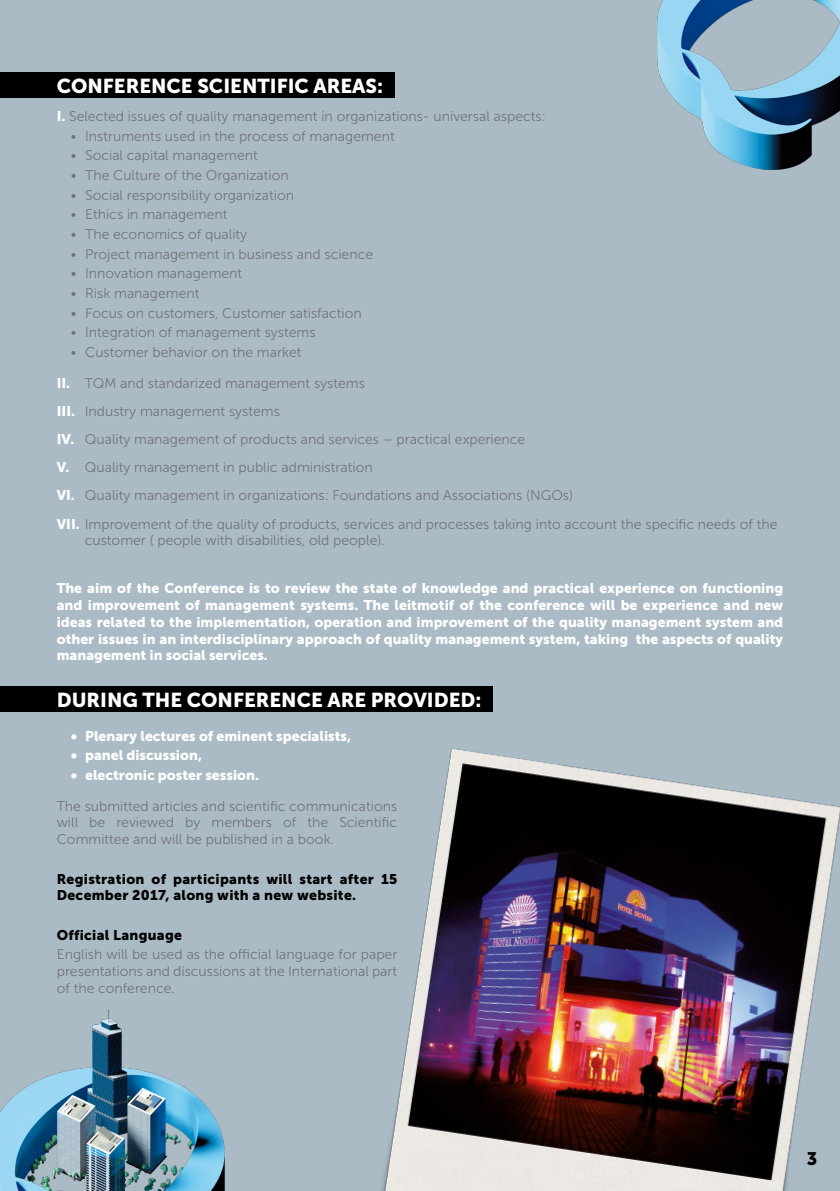
<style>
.page{position:relative;width:840px;height:1191px;background:#fff}
.page>*{position:absolute;margin:0;border:0;box-sizing:border-box;transform-origin:0 0}
.t1{font:20px "Museo Sans 900";color:#fff}
.t2{font:18px "Museo Sans 900";color:#000}
.t3{font:14px/16.8px "Museo Sans 300";color:#717578;text-align:justify}
.t4{font:14px/16.8px "Museo Sans 900";color:#fff;text-align:justify}
.t5{font:14px/16.8px "Museo Sans 900";letter-spacing:.02em;color:#000}
.s1{font-family:"Museo Sans 900";color:#fff}
</style>
<div class="page">
<div style="left:0;top:0;width:839px;height:1191px;background:#abbbc6"></div>
<img style="left:381px;top:748px;width:458px;height:443px">
<img style="left:657px;top:0;width:182px;height:170px">
<div style="left:0;top:72px;width:394px;height:26px;background:#000"></div>
<div style="left:0;top:686px;width:492px;height:26px;background:#000"></div>
<img style="left:0;top:1008px;width:225px;height:183px">
<p class="t1" style="left:57px;top:75px;width:327px">CONFERENCE SCIENTIFIC AREAS:</p>
<p class="t3" style="left:57px;top:108px;width:490px"><span class="s1">I.</span> Selected issues of quality management in organizations- universal aspects:</p>
<p class="t3" style="left:71px;top:128px;width:325px">• Instruments used in the process of management</p>
<p class="t3" style="left:71px;top:147px;width:188px">• Social capital management</p>
<p class="t3" style="left:71px;top:167px;width:219px">• The Culture of the Organization</p>
<p class="t3" style="left:71px;top:187px;width:224px">• Social responsibility organization</p>
<p class="t3" style="left:71px;top:206px;width:158px">• Ethics in management</p>
<p class="t3" style="left:71px;top:226px;width:178px">• The economics of quality</p>
<p class="t3" style="left:71px;top:245px;width:303px">• Project management in business and science</p>
<p class="t3" style="left:71px;top:265px;width:173px">• Innovation management</p>
<p class="t3" style="left:71px;top:285px;width:130px">• Risk management</p>
<p class="t3" style="left:71px;top:304px;width:292px">• Focus on customers, Customer satisfaction</p>
<p class="t3" style="left:71px;top:324px;width:246px">• Integration of management systems</p>
<p class="t3" style="left:71px;top:344px;width:232px">• Customer behavior on the market</p>
<p class="t3" style="left:57px;top:375px;width:309px"><span class="s1">II.</span> TQM and standarized management systems</p>
<p class="t3" style="left:57px;top:403px;width:224px"><span class="s1">III.</span> Industry management systems</p>
<p class="t3" style="left:57px;top:431px;width:470px"><span class="s1">IV.</span> Quality management of products and services – practical experience</p>
<p class="t3" style="left:57px;top:459px;width:317px"><span class="s1">V.</span> Quality management in public administration</p>
<p class="t3" style="left:57px;top:487px;width:517px"><span class="s1">VI.</span> Quality management in organizations: Foundations and Associations (NGOs)</p>
<p class="t3" style="left:85px;top:515px;width:693px;text-indent:-28px"><span class="s1">VII.</span> Improvement of the quality of products, services and processes taking into account the specific needs of the customer ( people with disabilities, old people).</p>
<p class="t4" style="left:57px;top:580px;width:727px">The aim of the Conference is to review the state of knowledge and practical experience on functioning and improvement of management systems. The leitmotif of the conference will be experience and new ideas related to the implementation, operation and improvement of the quality management system and other issues in an interdisciplinary approach of quality management system, taking the aspects of quality management in social services.</p>
<p class="t1" style="left:57px;top:688px;width:426px">DURING THE CONFERENCE ARE PROVIDED:</p>
<p class="t4" style="left:71px;top:727px;width:282px">• Plenary lectures of eminent specialists,</p>
<p class="t4" style="left:71px;top:747px;width:132px">• panel discussion,</p>
<p class="t4" style="left:71px;top:766px;width:189px">• electronic poster session.</p>
<p class="t3" style="left:57px;top:797px;width:342px">The submitted articles and scientific communications will be reviewed by members of the Scientific Committee and will be published in a book.</p>
<p class="t5" style="left:57px;top:870px;width:342px">Registration of participants will start after 15<br>December 2017, along with a new website.</p>
<p class="t5" style="left:57px;top:926px;width:127px">Official Language</p>
<p class="t3" style="left:57px;top:946px;width:342px">English will be used as the official language for paper presentations and discussions at the International part of the conference.</p>
<p class="t2" style="left:806px;top:1148px;width:12px">3</p>
</div>
